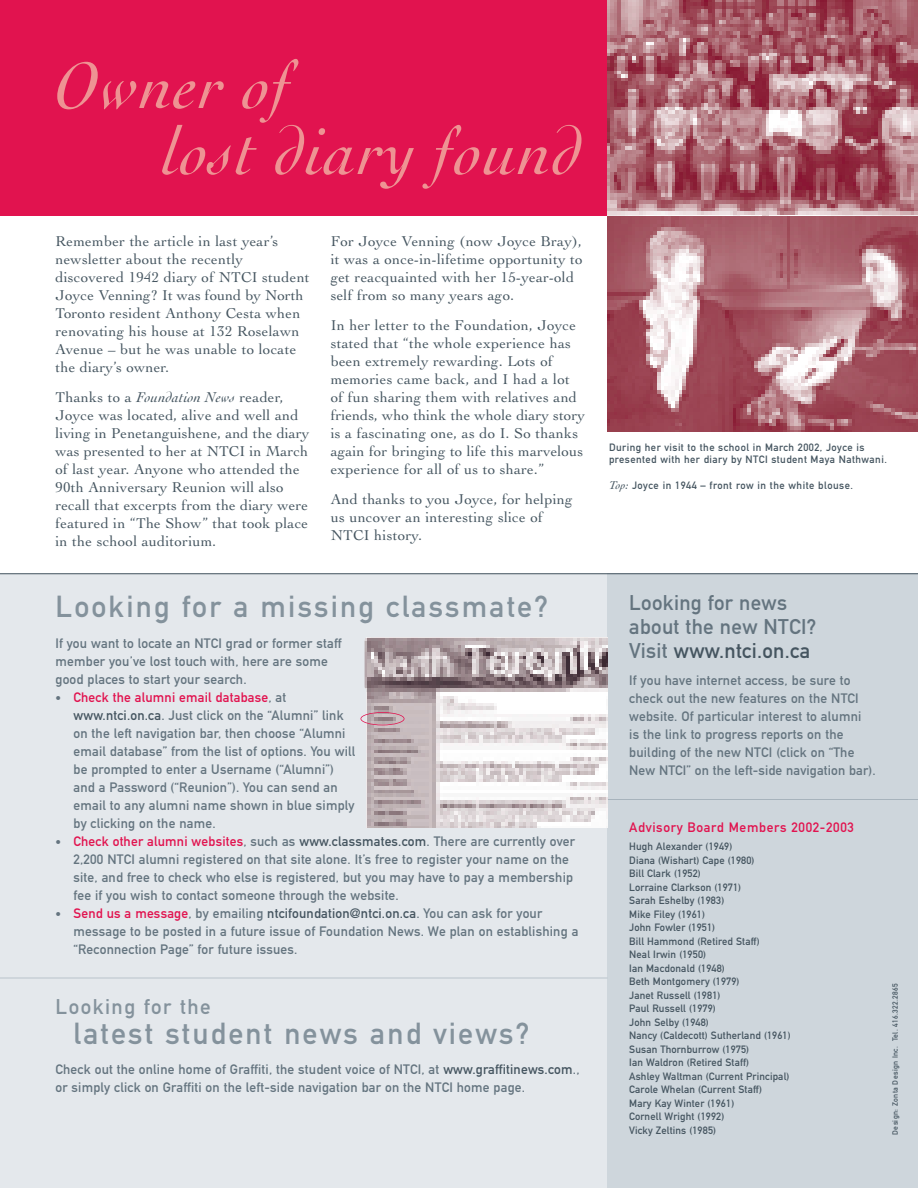
<style>
.page{position:relative;width:918px;height:1188px;background:#fff}
.page>*{position:absolute;margin:0;border:0;box-sizing:border-box;transform-origin:0 0}
.t1{font:italic 69px/66px "Cochin";letter-spacing:.02em;color:#ee9393}
.t2{font:30px "DIN Mittelschrift";letter-spacing:.07em;color:#84929c}
.t3{font:21px/24px "DIN Mittelschrift";letter-spacing:.015em;color:#64747f}
.t4{font:21px "DIN Mittelschrift";letter-spacing:.07em;color:#84929c}
.t5{font:15px/18px "Cochin";letter-spacing:.015em;color:#455560}
.t6{font:13.5px/18px "DIN Mittelschrift";letter-spacing:.015em;color:#64747f}
.t7{font:13.5px "DIN Mittelschrift";letter-spacing:.05em;color:#e1134f}
.t8{font:10.5px/13.5px "DIN Mittelschrift";letter-spacing:.015em;color:#455560}
.t9{font:10.5px/12px "DIN Mittelschrift";letter-spacing:.045em;color:#455560}
.t10{font:10.5px "DIN Mittelschrift";letter-spacing:.05em;color:#455560}
.t11{font:7.5px "DIN Mittelschrift";letter-spacing:.05em;color:#455560}
.s1{font-style:italic}
.s2{font-size:11.25px}
.s3{color:#e1134f}
.s4{color:#455560}
.s5{font-family:"Cochin";font-style:italic;font-size:12px}
</style>
<div class="page">
<img style="left:608px;top:216px;width:310px;height:216px">
<div style="left:0;top:0;width:918px;height:216px;background:#e1134f"></div>
<img style="left:608px;top:0;width:310px;height:216px">
<div style="left:0;top:574px;width:918px;height:614px;background:#e4e8ec"></div>
<div style="left:608px;top:574px;width:310px;height:614px;background:#ced6dc"></div>
<hr style="left:0;top:573px;width:918px;height:1px;background:#455560">
<hr style="left:0;top:978px;width:608px;height:1px;background:#bac4cc">
<hr style="left:608px;top:799px;width:310px;height:1px;background:#a7b3bc">
<img style="left:365px;top:637px;width:243px;height:191px">
<div style="left:360px;top:712px;width:45px;height:13px;border:2px solid #e1134f;border-radius:50%"></div>
<h1 class="t1" style="left:162px;top:59px;width:421px;text-indent:-108px">Owner of<br>lost diary found</h1>
<p class="t5" style="left:56px;top:233px;width:256px">Remember the article in last year’s newsletter about the recently discovered 1942 diary of NTCI student Joyce Venning? It was found by North Toronto resident Anthony Cesta when renovating his house at 132 Roselawn Avenue – but he was unable to locate the diary’s owner.</p>
<p class="t5" style="left:56px;top:389px;width:255px">Thanks to a <span class="s1">Foundation News</span> reader, Joyce was located, alive and well and living in Penetanguishene, and the diary was presented to her at NTCI in March of last year. Anyone who attended the 90th Anniversary Reunion will also recall that excerpts from the diary were featured in “The Show” that took place in the school auditorium.</p>
<p class="t5" style="left:331px;top:233px;width:253px">For Joyce Venning (now Joyce Bray), it was a once-in-lifetime opportunity to get reacquainted with her 15-year-old self from so many years ago.</p>
<p class="t5" style="left:331px;top:317px;width:256px">In her letter to the Foundation, Joyce stated that “the whole experience has been extremely rewarding. Lots of memories came back, and I had a lot of fun sharing them with relatives and friends, who think the whole diary story is a fascinating one, as do I. So thanks again for bringing to life this marvelous experience for all of us to share.”</p>
<p class="t5" style="left:331px;top:491px;width:243px">And thanks to you Joyce, for helping us uncover an interesting slice of<br>NTCI history.</p>
<h2 class="t2" style="left:56px;top:595px;width:494px">Looking for a missing classmate?</h2>
<p class="t6" style="left:56px;top:636px;width:287px">If you want to locate an NTCI grad or former staff member you’ve lost touch with, here are some good places to start your search.</p>
<p class="t6" style="left:74px;top:690px;width:283px;text-indent:-18px"><span class="s2">•</span> <span class="s3">Check the alumni email database</span>, at <span class="s4">www.ntci.on.ca</span>. Just click on the “Alumni” link on the left navigation bar, then choose “Alumni email database” from the list of options. You will be prompted to enter a Username (“Alumni”) and a Password (“Reunion”). You can send an email to any alumni name shown in blue simply by clicking on the name.</p>
<p class="t6" style="left:74px;top:834px;width:503px;text-indent:-18px"><span class="s2">•</span> <span class="s3">Check other alumni websites</span>, such as <span class="s4">www.classmates.com</span>. There are currently over 2,200 NTCI alumni registered on that site alone. It’s free to register your name on the site, and free to check who else is registered, but you may have to pay a membership fee if you wish to contact someone through the website.</p>
<p class="t6" style="left:74px;top:906px;width:506px;text-indent:-18px"><span class="s2">•</span> <span class="s3">Send us a message</span>, by emailing <span class="s4">ntcifoundation@ntci.on.ca</span>. You can ask for your message to be posted in a future issue of Foundation News. We plan on establishing a “Reconnection Page” for future issues.</p>
<h3 class="t4" style="left:56px;top:999px;width:157px">Looking for the</h3>
<h2 class="t2" style="left:74px;top:1023px;width:458px">latest student news and views?</h2>
<p class="t6" style="left:56px;top:1062px;width:526px">Check out the online home of Graffiti, the student voice of NTCI, at <span class="s4">www.graffitinews.com</span>., or simply click on Graffiti on the left-side navigation bar on the NTCI home page.</p>
<p class="t9" style="left:609px;top:442px;width:279px">During her visit to the school in March 2002, Joyce is presented with her diary by NTCI student Maya Nathwani.</p>
<p class="t10" style="left:609px;top:482px;width:246px"><span class="s5">Top:</span> Joyce in 1944 – front row in the white blouse.</p>
<h3 class="t3" style="left:629px;top:593px;width:189px">Looking for news about the new NTCI?<br>Visit <span class="s4">www.ntci.on.ca</span></h3>
<p class="t6" style="left:629px;top:673px;width:248px">If you have internet access, be sure to check out the new features on the NTCI website. Of particular interest to alumni<br>is the link to progress reports on the building of the new NTCI (click on “The New NTCI” on the left-side navigation bar).</p>
<p class="t7" style="left:629px;top:823px;width:226px">Advisory Board Members 2002-2003</p>
<p class="t8" style="left:629px;top:841px;width:163px">Hugh Alexander (1949)<br>Diana (Wishart) Cape (1980)<br>Bill Clark (1952)<br>Lorraine Clarkson (1971)<br>Sarah Eshelby (1983)<br>Mike Filey (1961)<br>John Fowler (1951)<br>Bill Hammond (Retired Staff)<br>Neal Irwin (1950)<br>Ian Macdonald (1948)<br>Beth Montgomery (1979)<br>Janet Russell (1981)<br>Paul Russell (1979)<br>John Selby (1948)<br>Nancy (Caldecott) Sutherland (1961)<br>Susan Thornburrow (1975)<br>Ian Waldron (Retired Staff)<br>Ashley Waltman (Current Principal)<br>Carole Whelan (Current Staff)<br>Mary Kay Winter (1961)<br>Cornell Wright (1992)<br>Vicky Zeltins (1985)</p>
<p class="t11" style="left:892px;top:1135px;width:153px;rotate:-90deg">Design: Zonta Design Inc. Tel. 416.322.2865</p>
</div>
